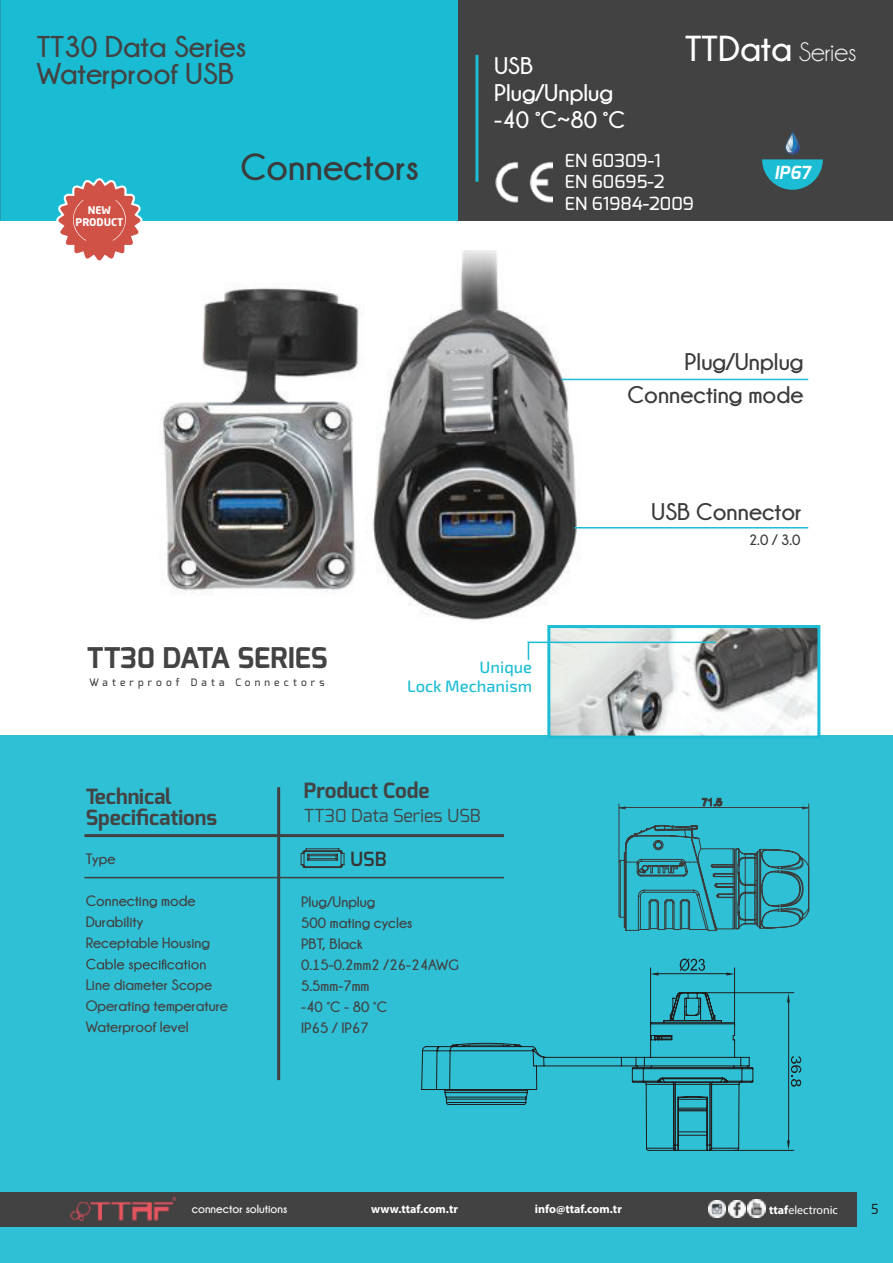
<style>
.page{position:relative;width:893px;height:1263px;background:#fff}
.page>*{position:absolute;margin:0;border:0;box-sizing:border-box;transform-origin:0 0}
.t1{font:700 37.5px "Champagne&Limousines";color:#3a3b3a}
.t2{font:700 36px "Champagne&Limousines";color:#fff}
.t3{font:700 30px/27px "Champagne&Limousines";color:#434242}
.t4{font:700 28.5px "Exo";color:#434343}
.t5{font:700 24px/33px "Champagne&Limousines";color:#3a3b3a;text-align:right}
.t6{font:700 24px/27px "Champagne&Limousines";color:#fff}
.t7{font:700 21px/21px "Exo";color:#434343}
.t8{font:600 19.5px "Exo";color:#373434}
.t9{font:500 18px/21.6px "Exo";color:#fff}
.t10{font:18px "Exo";color:#434343}
.t11{font:italic 700 18px "Exo";color:#fff}
.t12{font:500 16.5px/19.5px "Exo 2";color:#1cbdd4;text-align:right}
.t13{font:700 15px/21px "Champagne&Limousines";color:#414040}
.t14{font:700 15px/21px "Champagne&Limousines";color:#434343}
.t15{font:700 15px "Champagne&Limousines";color:#434242}
.t16{font:700 15px "Champagne&Limousines";color:#3a3b3a}
.t17{font:13.5px "Neo Sans Pro";color:#211c1c}
.t18{font:700 12px "Myriad Pro";color:#fff}
.t19{font:700 12px "Champagne&Limousines";color:#fff}
.t20{font:12px "Myriad Pro";color:#fff}
.t21{font:10.5px/12.6px "Neo Sans Std Bold TR";color:#fff;text-align:center}
.t22{font:500 10.2px "Exo";letter-spacing:.41em;color:#3a3b3a}
.s1{font-weight:400;font-size:27px}
.s2{font-weight:700}
</style>
<div class="page">
<div style="left:0;top:736px;width:893px;height:527px;background:#30c0d6"></div>
<div style="left:457px;top:0;width:436px;height:220px;background:#434242"></div>
<div style="left:0;top:0;width:457px;height:220px;background:#1abcd4"></div>
<svg style="left:86px;top:959px;width:120px;height:13px"></svg>
<hr style="left:84px;top:834px;width:420px;height:3px;background:#414040">
<hr style="left:475px;top:55px;width:3px;height:127px;background:#1cbdd4">
<img style="left:495px;top:161px;width:58px;height:42px">
<svg style="left:762px;top:131px;width:61px;height:59px"></svg>
<img style="left:161px;top:250px;width:558px;height:371px">
<hr style="left:562px;top:379px;width:246px;height:1px;background:#1cbdd4">
<svg style="left:56px;top:178px;width:86px;height:83px"></svg>
<hr style="left:277px;top:787px;width:3px;height:293px;background:#414040">
<hr style="left:84px;top:877px;width:420px;height:1px;background:#414040">
<img style="left:551px;top:629px;width:265px;height:105px">
<div style="left:547px;top:625px;width:273px;height:113px;border:3px solid #1cbdd4"></div>
<hr style="left:528px;top:642px;width:188px;height:1px;background:#1cbdd4">
<svg style="left:528px;top:643px;width:1px;height:17px"></svg>
<svg style="left:300px;top:848px;width:45px;height:20px"></svg>
<div style="left:0;top:1193px;width:857px;height:34px;background:#434242"></div>
<img style="left:70px;top:1197px;width:105px;height:24px">
<hr style="left:574px;top:527px;width:234px;height:1px;background:#1cbdd4">
<svg style="left:618px;top:963px;width:207px;height:255px"></svg>
<svg style="left:618px;top:797px;width:192px;height:134px"></svg>
<svg style="left:436px;top:967px;width:358px;height:184px"></svg>
<svg style="left:787px;top:993px;width:3px;height:9px"></svg>
<svg style="left:787px;top:1140px;width:3px;height:10px"></svg>
<svg style="left:790px;top:1056px;width:11px;height:31px"></svg>
<svg style="left:726px;top:972px;width:8px;height:3px"></svg>
<svg style="left:650px;top:972px;width:9px;height:3px"></svg>
<svg style="left:680px;top:958px;width:25px;height:13px"></svg>
<h3 class="t3" style="left:37px;top:33px;width:211px">TT30 Data Series<br>Waterproof USB</h3>
<p class="t21" style="left:76px;top:203px;width:49px">NEW<br>PRODUCT</p>
<h1 class="t1" style="left:240px;top:146px;width:180px">Connectors</h1>
<h3 class="t6" style="left:494px;top:52px;width:133px">USB<br>Plug/Unplug -40 °C~80 °C</h3>
<h2 class="t2" style="left:685px;top:29px;width:173px">TTData <span class="s1">Series</span></h2>
<p class="t9" style="left:565px;top:149px;width:131px">EN 60309-1<br>EN 60695-2<br>EN 61984-2009</p>
<p class="t11" style="left:774px;top:161px;width:38px">IP67</p>
<h3 class="t5" style="left:628px;top:344px;width:177px">Plug/Unplug<br>Connecting mode</h3>
<h3 class="t5" style="left:651px;top:494px;width:152px">USB Connector</h3>
<p class="t16" style="left:749px;top:532px;width:53px">2.0 / 3.0</p>
<h3 class="t4" style="left:87px;top:639px;width:242px">TT30 DATA SERIES</h3>
<p class="t22" style="left:89px;top:676px;width:237px">Waterproof Data Connectors</p>
<p class="t12" style="left:407px;top:658px;width:126px">Unique<br>Lock Mechanism</p>
<h3 class="t7" style="left:86px;top:786px;width:133px">Technical<br>Specifications</h3>
<h3 class="t7" style="left:304px;top:780px;width:127px">Product Code</h3>
<p class="t10" style="left:304px;top:804px;width:178px">TT30 Data Series USB</p>
<p class="t13" style="left:86px;top:848px;width:31px">Type</p>
<p class="t13" style="left:86px;top:890px;width:111px">Connecting mode<br>Durability</p>
<p class="t15" style="left:86px;top:935px;width:126px">Receptable Housing</p>
<p class="t14" style="left:86px;top:974px;width:144px">Line diameter Scope<br>Operating temperature<br>Waterproof level</p>
<h3 class="t8" style="left:350px;top:846px;width:38px">USB</h3>
<p class="t13" style="left:301px;top:891px;width:159px">Plug/Unplug<br>500 mating cycles<br>PBT, Black<br>0.15-0.2mm2 /26-24AWG<br>5.5mm-7mm<br>-40 °C - 80 °C<br>IP65 / IP67</p>
<p class="t19" style="left:192px;top:1202px;width:97px">connector solutions</p>
<p class="t18" style="left:371px;top:1201px;width:88px">www.ttaf.com.tr</p>
<p class="t18" style="left:535px;top:1201px;width:88px">info@ttaf.com.tr</p>
<p class="t20" style="left:769px;top:1202px;width:70px"><span class="s2">ttaf</span>electronic</p>
<p class="t17" style="left:871px;top:1200px;width:10px">5</p>
</div>
